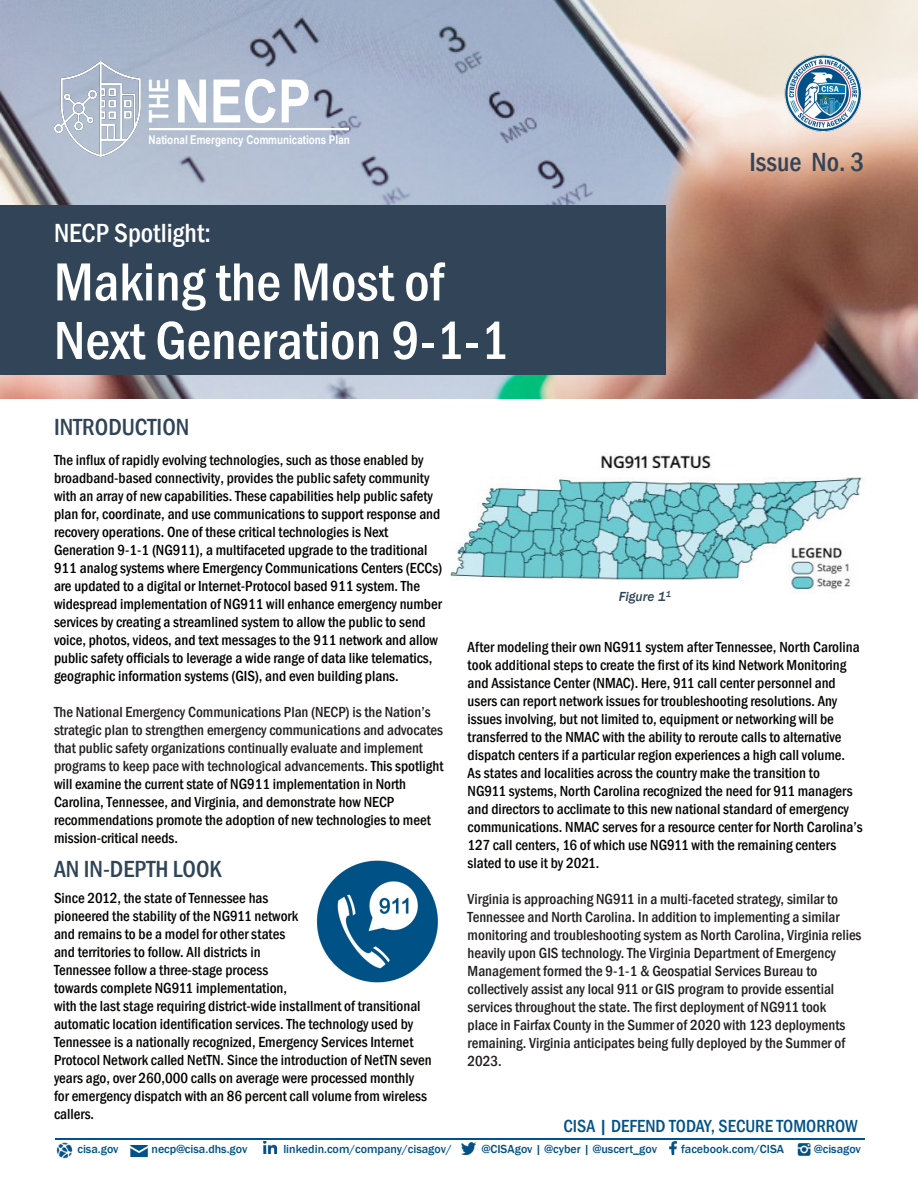
<style>
.page{position:relative;width:918px;height:1188px;background:#fff}
.page>*{position:absolute;margin:0;border:0;box-sizing:border-box;transform-origin:0 0}
.t1{font:700 60px "Arial Narrow";color:#fff}
.t2{font:500 condensed 55.5px/58.5px "Franklin Gothic";color:#fff}
.t3{font:500 condensed 27px "Franklin Gothic";color:#fff}
.t4{font:500 condensed 27px "Franklin Gothic";color:#314458}
.t5{font:700 27px "Arial Narrow";color:#fff}
.t6{font:500 condensed 24px "Franklin Gothic";color:#304458}
.t7{font:500 condensed 18px "Franklin Gothic";color:#005288}
.t8{font:500 condensed 15px/18px "Franklin Gothic";color:#040503}
.t9{font:500 condensed 15px/18px "Franklin Gothic";color:#231f20}
.t10{font:500 condensed 15px/18px "Franklin Gothic";color:#000}
.t11{font:italic 500 13.5px "Franklin Gothic";color:#304458}
.t12{font:500 12px "Franklin Gothic";color:#005288}
.t13{font:700 12px "Arial Narrow";letter-spacing:.005em;color:#fff}
.s1{color:#040503}
</style>
<div class="page">
<img style="left:0;top:0;width:918px;height:398px">
<img style="left:784px;top:54px;width:78px;height:77px">
<hr style="left:149px;top:128px;width:200px;height:2px;background:#fff">
<img style="left:54px;top:62px;width:94px;height:94px">
<img style="left:450px;top:454px;width:413px;height:140px">
<img style="left:316px;top:860px;width:122px;height:123px">
<div style="left:0;top:205px;width:666px;height:170px;background:#314458"></div>
<hr style="left:77px;top:1138px;width:788px;height:2px;background:#005288">
<img style="left:55px;top:1138px;width:22px;height:21px">
<img style="left:263px;top:1142px;width:14px;height:11px">
<svg style="left:669px;top:1142px;width:7px;height:13px"></svg>
<img style="left:461px;top:1142px;width:15px;height:12px">
<img style="left:797px;top:1144px;width:14px;height:12px">
<img style="left:130px;top:1146px;width:19px;height:10px">
<h3 class="t5" style="left:139px;top:123px;width:46px;rotate:-90deg">THE</h3>
<h1 class="t1" style="left:174px;top:56px;width:138px">NECP</h1>
<p class="t13" style="left:149px;top:130px;width:203px">National Emergency Communications Plan</p>
<h3 class="t3" style="left:54px;top:215px;width:159px">NECP Spotlight:</h3>
<h2 class="t2" style="left:54px;top:252px;width:456px">Making the Most of<br>Next Generation 9-1-1</h2>
<h3 class="t4" style="left:749px;top:144px;width:116px">Issue No. 3</h3>
<h3 class="t6" style="left:54px;top:412px;width:137px">INTRODUCTION</h3>
<p class="t10" style="left:54px;top:451px;width:390px"><span class="s1">The influx of rapidly evolving technologies, such as those enabled by broadband-based connectivity, provides the public safety community with an array of new c</span>apabilities. These capabilities help public safety plan for, coordinate, and use communications to support response and recovery operations. One of these critical technologies is Next Generation 9-1-1 (NG911), a multifaceted upgrade to the traditional 911 analog systems where Emergency Communications Centers (ECCs) are updated to a digital or Internet-Protocol based 911 system. The widespread implementation of NG911 will enhance emergency number services by creating a streamlined system to allow the public to send voice, photos, videos, and text messages to the 911 network and allow public safety officials to leverage a wide range of data like telematics, geographic information systems (GIS), and even building plans.</p>
<p class="t9" style="left:54px;top:703px;width:391px">The National Emergency Communications Plan (NECP) is the Nation’s strategic plan to strengthen emergency communications and advocates that public safety organizations continually evaluate and implement programs to keep pace with technological advancements. <span class="s1">This spotlight will examine the current state of NG911 implementation in North Carolina, Tennessee, and Virginia, and demonstrate how NECP recommendations promote the adoption of new technologies to meet mission-critical needs.</span></p>
<h3 class="t6" style="left:54px;top:853px;width:169px">AN IN-DEPTH LOOK</h3>
<p class="t8" style="left:54px;top:889px;width:379px">Since 2012, the state of Tennessee has<br>pioneered the stability of the NG911 network<br>and remains to be a model for other states<br>and territories to follow. All districts in<br>Tennessee follow a three-stage process<br>towards complete NG911 implementation,<br>with the last stage requiring district-wide installment of transitional automatic location identification services. The technology used by Tennessee is a nationally recognized, Emergency Services Internet Protocol Network called NetTN. Since the introduction of NetTN seven years ago, over 260,000 calls on average were processed monthly for emergency dispatch with an 86 percent call volume from wireless callers.</p>
<p class="t11" style="left:619px;top:588px;width:54px">Figure 1<sup>1</sup></p>
<p class="t8" style="left:468px;top:638px;width:397px">After modeling their own NG911 system after Tennessee, North Carolina took additional steps to create the first of its kind Network Monitoring and Assistance Center (NMAC). Here, 911 call center personnel and users can report network issues for troubleshooting resolutions. Any issues involving, but not limited to, equipment or networking will be transferred to the NMAC with the ability to reroute calls to alternative dispatch centers if a particular region experiences a high call volume.<br>As states and localities across the country make the transition to<br>NG911 systems, North Carolina recognized the need for 911 managers and directors to acclimate to this new national standard of emergency communications. NMAC serves for a resource center for North Carolina’s 127 call centers, 16 of which use NG911 with the remaining centers slated to use it by 2021.</p>
<p class="t9" style="left:468px;top:890px;width:395px">Virginia is approaching NG911 in a multi-faceted strategy, similar to Tennessee and North Carolina. In addition to implementing a similar monitoring and troubleshooting system as North Carolina, Virginia relies heavily upon GIS technology. The Virginia Department of Emergency Management formed the 9-1-1 &amp; Geospatial Services Bureau to collectively assist any local 911 or GIS program to provide essential services throughout the state. The first deployment of NG911 took<br>place in Fairfax County in the Summer of 2020 with 123 deployments remaining. Virginia anticipates being fully deployed by the Summer of 2023.</p>
<p class="t7" style="left:563px;top:1114px;width:296px">CISA | DEFEND TODAY, SECURE TOMORROW</p>
<p class="t12" style="left:77px;top:1142px;width:43px">cisa.gov</p>
<p class="t12" style="left:152px;top:1142px;width:97px">necp@cisa.dhs.gov</p>
<p class="t12" style="left:283px;top:1142px;width:170px">linkedin.com/company/cisagov/</p>
<p class="t12" style="left:482px;top:1142px;width:177px">@CISAgov | @cyber | @uscert_gov</p>
<p class="t12" style="left:681px;top:1142px;width:105px">facebook.com/CISA</p>
<p class="t12" style="left:814px;top:1142px;width:48px">@cisagov</p>
</div>
